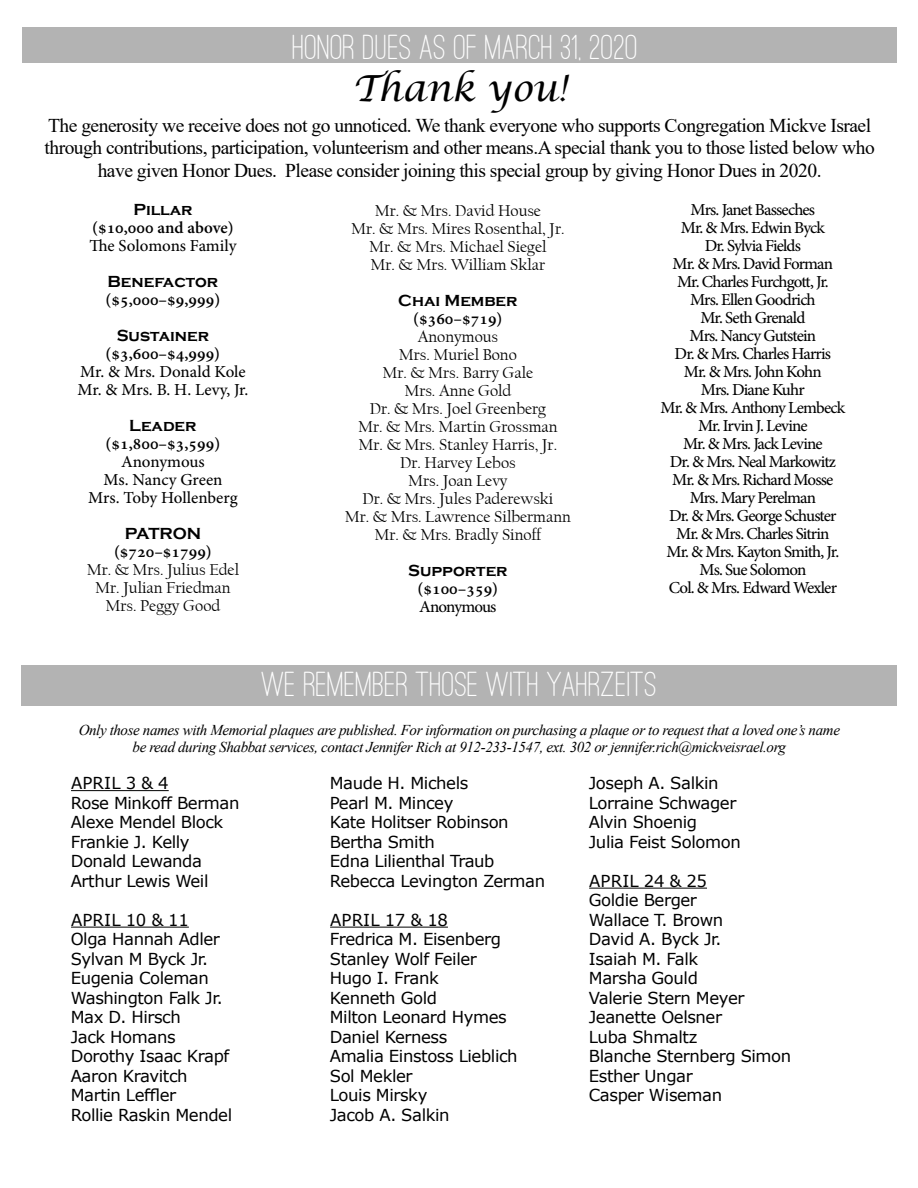
<style>
.page{position:relative;width:918px;height:1188px;background:#fff}
.page>*{position:absolute;margin:0;border:0;box-sizing:border-box;transform-origin:0 0}
.t1{font:500 36px "Ostrich Sans Rounded";color:#fff}
.t2{font:italic 36px "Lucida Calligraphy";color:#000}
.t3{font:19.5px/22.5px "Times New Roman";letter-spacing:-.025em;color:#000;text-align:center}
.t4{font:16.5px/19.5px "Verdana";letter-spacing:-.025em;color:#000}
.t5{font:16.5px/18px "Adobe Hebrew";letter-spacing:-.055em;color:#000;text-align:center}
.t6{font:16.5px/18px "Californian FB";color:#000;text-align:center}
.t7{font:700 16.5px "Adobe Hebrew";color:#000}
.t8{font:16.5px/18px "Adobe Hebrew";letter-spacing:-.005em;color:#000}
.t9{font:700 16.5px "Copperplate Gothic";color:#000}
.t10{font:italic 15px/16.5px "Times New Roman";letter-spacing:-.025em;color:#000;text-align:center}
</style>
<div class="page">
<div style="left:22px;top:27px;width:875px;height:35px;background:#b3b3b3"></div>
<div style="left:21px;top:665px;width:875px;height:40px;background:#b3b3b3"></div>
<hr style="left:71px;top:790px;width:98px;height:1px;background:#000">
<hr style="left:71px;top:927px;width:118px;height:1px;background:#000">
<hr style="left:330px;top:927px;width:118px;height:1px;background:#000">
<hr style="left:589px;top:888px;width:118px;height:1px;background:#000">
<h1 class="t1" style="left:292px;top:26px;width:347px">HONOR DUES AS OF MARCH 31, 2020</h1>
<h1 class="t2" style="left:353px;top:66px;width:216px">Thank you!</h1>
<p class="t3" style="left:44px;top:113px;width:832px">The generosity we receive does not go unnoticed. We thank everyone who supports Congregation Mickve Israel through contributions, participation, volunteerism and other means.A special thank you to those listed below who have given Honor Dues. Please consider joining this special group by giving Honor Dues in 2020.</p>
<p class="t9" style="left:133px;top:201px;width:61px">Pillar</p>
<p class="t7" style="left:92px;top:218px;width:143px">($10,000 and above)</p>
<p class="t8" style="left:89px;top:237px;width:149px">The Solomons Family</p>
<p class="t9" style="left:108px;top:273px;width:112px">Benefactor</p>
<p class="t7" style="left:106px;top:290px;width:116px">($5,000–$9,999)</p>
<p class="t9" style="left:117px;top:327px;width:94px">Sustainer</p>
<p class="t7" style="left:106px;top:344px;width:116px">($3,600–$4,999)</p>
<p class="t8" style="left:77px;top:363px;width:173px">Mr. &amp; Mrs. Donald Kole<br>Mr. &amp; Mrs. B. H. Levy, Jr.</p>
<p class="t9" style="left:129px;top:417px;width:69px">Leader</p>
<p class="t7" style="left:106px;top:434px;width:116px">($1,800–$3,599)</p>
<p class="t8" style="left:88px;top:453px;width:151px;text-align:center">Anonymous<br>Ms. Nancy Green<br>Mrs. Toby Hollenberg</p>
<p class="t9" style="left:125px;top:525px;width:78px">PATRON</p>
<p class="t7" style="left:114px;top:542px;width:99px">($720–$1799)</p>
<p class="t6" style="left:87px;top:561px;width:154px">Mr. &amp; Mrs. Julius Edel<br>Mr. Julian Friedman<br>Mrs. Peggy Good</p>
<p class="t6" style="left:351px;top:202px;width:215px">Mr. &amp; Mrs. David House<br>Mr. &amp; Mrs. Mires Rosenthal, Jr.<br>Mr. &amp; Mrs. Michael Siegel<br>Mr. &amp; Mrs. William Sklar</p>
<p class="t9" style="left:398px;top:291px;width:121px">Chai Member</p>
<p class="t7" style="left:413px;top:308px;width:91px">($360–$719)</p>
<p class="t6" style="left:345px;top:328px;width:228px">Anonymous<br>Mrs. Muriel Bono<br>Mr. &amp; Mrs. Barry Gale<br>Mrs. Anne Gold<br>Dr. &amp; Mrs. Joel Greenberg<br>Mr. &amp; Mrs. Martin Grossman<br>Mr. &amp; Mrs. Stanley Harris, Jr.<br>Dr. Harvey Lebos<br>Mrs. Joan Levy<br>Dr. &amp; Mrs. Jules Paderewski<br>Mr. &amp; Mrs. Lawrence Silbermann<br>Mr. &amp; Mrs. Bradly Sinoff</p>
<p class="t9" style="left:408px;top:561px;width:101px">Supporter</p>
<p class="t7" style="left:418px;top:578px;width:82px">($100–359)</p>
<p class="t5" style="left:419px;top:598px;width:79px">Anonymous</p>
<p class="t5" style="left:660px;top:201px;width:186px">Mrs. Janet Basseches<br>Mr. &amp; Mrs. Edwin Byck<br>Dr. Sylvia Fields<br>Mr. &amp; Mrs. David Forman<br>Mr. Charles Furchgott, Jr.<br>Mrs. Ellen Goodrich<br>Mr. Seth Grenald<br>Mrs. Nancy Gutstein<br>Dr. &amp; Mrs. Charles Harris<br>Mr. &amp; Mrs. John Kohn<br>Mrs. Diane Kuhr<br>Mr. &amp; Mrs. Anthony Lembeck<br>Mr. Irvin J. Levine<br>Mr. &amp; Mrs. Jack Levine<br>Dr. &amp; Mrs. Neal Markowitz<br>Mr. &amp; Mrs. Richard Mosse<br>Mrs. Mary Perelman<br>Dr. &amp; Mrs. George Schuster<br>Mr. &amp; Mrs. Charles Sitrin<br>Mr. &amp; Mrs. Kayton Smith, Jr.<br>Ms. Sue Solomon<br>Col. &amp; Mrs. Edward Wexler</p>
<h1 class="t1" style="left:261px;top:663px;width:397px">WE REMEMBER THOSE WITH YAHRZEITS</h1>
<p class="t10" style="left:79px;top:721px;width:763px">Only those names with Memorial plaques are published. For information on purchasing a plaque or to request that a loved one’s name be read during Shabbat services, contact Jennifer Rich at 912-233-1547, ext. 302 or jennifer.rich@mickveisrael.org</p>
<p class="t4" style="left:71px;top:773px;width:170px">APRIL 3 &amp; 4<br>Rose Minkoff Berman<br>Alexe Mendel Block<br>Frankie J. Kelly<br>Donald Lewanda<br>Arthur Lewis Weil</p>
<p class="t4" style="left:71px;top:910px;width:163px">APRIL 10 &amp; 11<br>Olga Hannah Adler<br>Sylvan M Byck Jr.<br>Eugenia Coleman<br>Washington Falk Jr.<br>Max D. Hirsch<br>Jack Homans<br>Dorothy Isaac Krapf<br>Aaron Kravitch<br>Martin Leffler<br>Rollie Raskin Mendel</p>
<p class="t4" style="left:330px;top:773px;width:217px">Maude H. Michels<br>Pearl M. Mincey<br>Kate Holitser Robinson<br>Bertha Smith<br>Edna Lilienthal Traub<br>Rebecca Levington Zerman</p>
<p class="t4" style="left:330px;top:910px;width:189px">APRIL 17 &amp; 18<br>Fredrica M. Eisenberg<br>Stanley Wolf Feiler<br>Hugo I. Frank<br>Kenneth Gold<br>Milton Leonard Hymes<br>Daniel Kerness<br>Amalia Einstoss Lieblich<br>Sol Mekler<br>Louis Mirsky<br>Jacob A. Salkin</p>
<p class="t4" style="left:589px;top:773px;width:153px">Joseph A. Salkin<br>Lorraine Schwager<br>Alvin Shoenig<br>Julia Feist Solomon</p>
<p class="t4" style="left:589px;top:871px;width:204px">APRIL 24 &amp; 25<br>Goldie Berger<br>Wallace T. Brown<br>David A. Byck Jr.<br>Isaiah M. Falk<br>Marsha Gould<br>Valerie Stern Meyer<br>Jeanette Oelsner<br>Luba Shmaltz<br>Blanche Sternberg Simon<br>Esther Ungar<br>Casper Wiseman</p>
</div>
